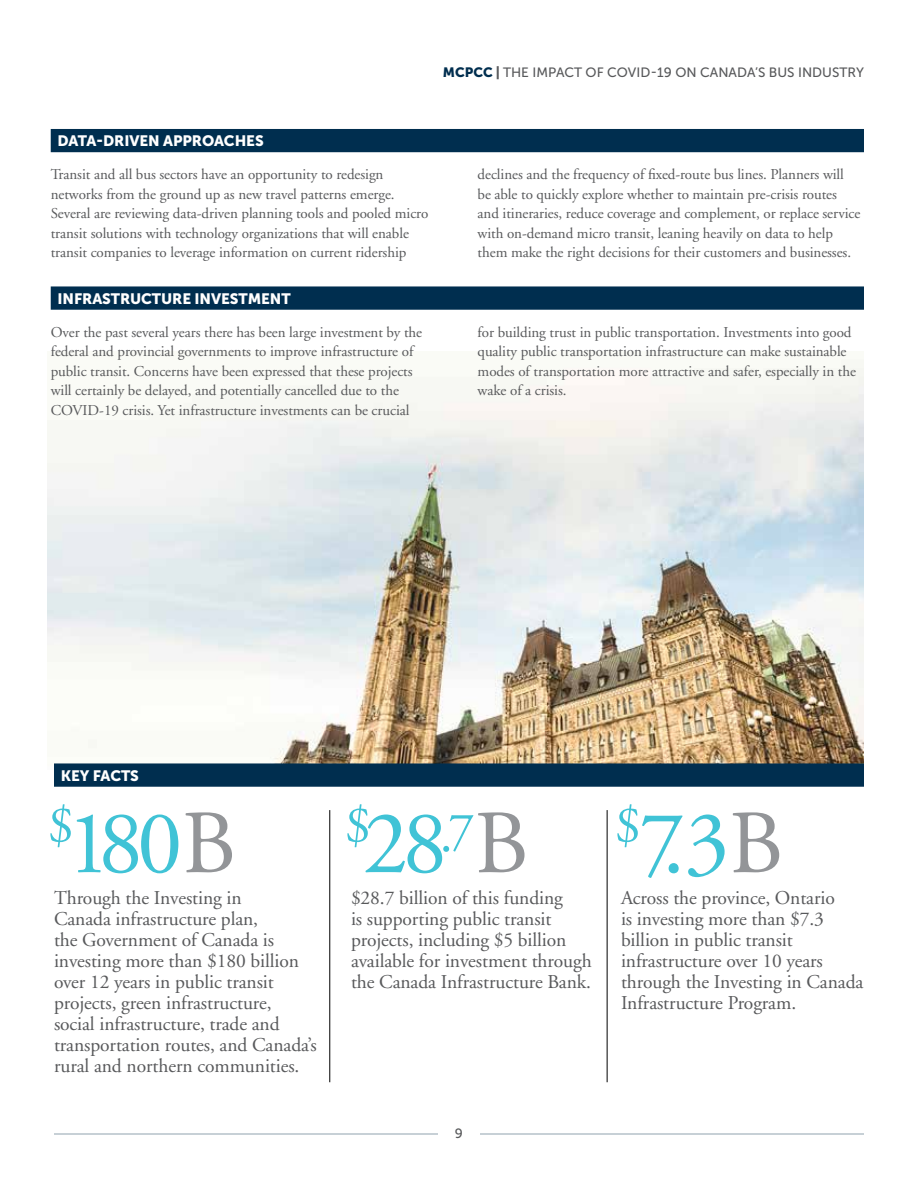
<style>
.page{position:relative;width:918px;height:1188px;background:#fff}
.page>*{position:absolute;margin:0;border:0;box-sizing:border-box;transform-origin:0 0}
.t1{font:90px "Adobe Garamond";letter-spacing:-.035em;color:#40c3d6}
.t2{font:52.5px "Adobe Garamond";color:#40c3d6}
.t3{font:19.5px/21px "Adobe Garamond";letter-spacing:-.005em;color:#58595b}
.t4{font:15px/19.5px "Adobe Garamond";letter-spacing:-.005em;color:#58595b}
.t5{font:15px "Museo Sans 900";letter-spacing:-.005em;color:#fff}
.t6{font:13.5px "Museo Sans 500";color:#58595b}
.s1{font-family:"Museo Sans 900";color:#002e4f}
.s2{font-family:"Museo Sans 900"}
.s3{color:#939598}
.s4{font-size:90px}
.s5{font-size:90px;color:#939598}
</style>
<div class="page">
<img style="left:48px;top:359px;width:816px;height:404px">
<div style="left:51px;top:129px;width:813px;height:23px;background:#002e4f"></div>
<div style="left:51px;top:286px;width:813px;height:24px;background:#002e4f"></div>
<div style="left:54px;top:763px;width:810px;height:24px;background:#002e4f"></div>
<hr style="left:329px;top:810px;width:1px;height:272px;background:#000">
<hr style="left:607px;top:810px;width:1px;height:272px;background:#000">
<hr style="left:54px;top:1133px;width:810px;height:2px;background:#c4ced4">
<div style="left:438px;top:1116px;width:42px;height:34px;background:#fff"></div>
<p class="t6" style="left:443px;top:65px;width:423px"><span class="s1">MCPCC</span> <span class="s2">|</span> THE IMPACT OF COVID-19 ON CANADA’S BUS INDUSTRY</p>
<p class="t5" style="left:57px;top:132px;width:208px">DATA-DRIVEN APPROACHES</p>
<p class="t4" style="left:51px;top:165px;width:379px">Transit and all bus sectors have an opportunity to redesign networks from the ground up as new travel patterns emerge.<br>Several are reviewing data-driven planning tools and pooled micro transit solutions with technology organizations that will enable transit companies to leverage information on current ridership</p>
<p class="t4" style="left:478px;top:165px;width:384px">declines and the frequency of fixed-route bus lines. Planners will be able to quickly explore whether to maintain pre-crisis routes and itineraries, reduce coverage and complement, or replace service with on-demand micro transit, leaning heavily on data to help them make the right decisions for their customers and businesses.</p>
<p class="t5" style="left:57px;top:290px;width:235px">INFRASTRUCTURE INVESTMENT</p>
<p class="t4" style="left:51px;top:323px;width:373px">Over the past several years there has been large investment by the federal and provincial governments to improve infrastructure of public transit. Concerns have been expressed that these projects will certainly be delayed, and potentially cancelled due to the COVID-19 crisis. Yet infrastructure investments can be crucial</p>
<p class="t4" style="left:478px;top:323px;width:380px">for building trust in public transportation. Investments into good quality public transportation infrastructure can make sustainable modes of transportation more attractive and safer, especially in the wake of a crisis.</p>
<p class="t5" style="left:61px;top:767px;width:80px">KEY FACTS</p>
<h1 class="t1" style="left:48px;top:796px;width:190px"><sup>$</sup>180<span class="s3">B</span></h1>
<h1 class="t1" style="left:615px;top:796px;width:170px"><sup>$</sup>7.3<span class="s3">B</span></h1>
<h2 class="t2" style="left:345px;top:803px;width:186px">$<span class="s4">28</span>.7<span class="s5">B</span></h2>
<h3 class="t3" style="left:351px;top:888px;width:242px">$28.7 billion of this funding<br>is supporting public transit projects, including $5 billion available for investment through the Canada Infrastructure Bank.</h3>
<p class="t3" style="left:54px;top:888px;width:264px">Through the Investing in<br>Canada infrastructure plan,<br>the Government of Canada is investing more than $180 billion over 12 years in public transit projects, green infrastructure, social infrastructure, trade and transportation routes, and Canada’s rural and northern communities.</p>
<h3 class="t3" style="left:621px;top:888px;width:244px">Across the province, Ontario<br>is investing more than $7.3 billion in public transit infrastructure over 10 years through the Investing in Canada<br>Infrastructure Program.</h3>
<p class="t6" style="left:455px;top:1126px;width:10px">9</p>
</div>
